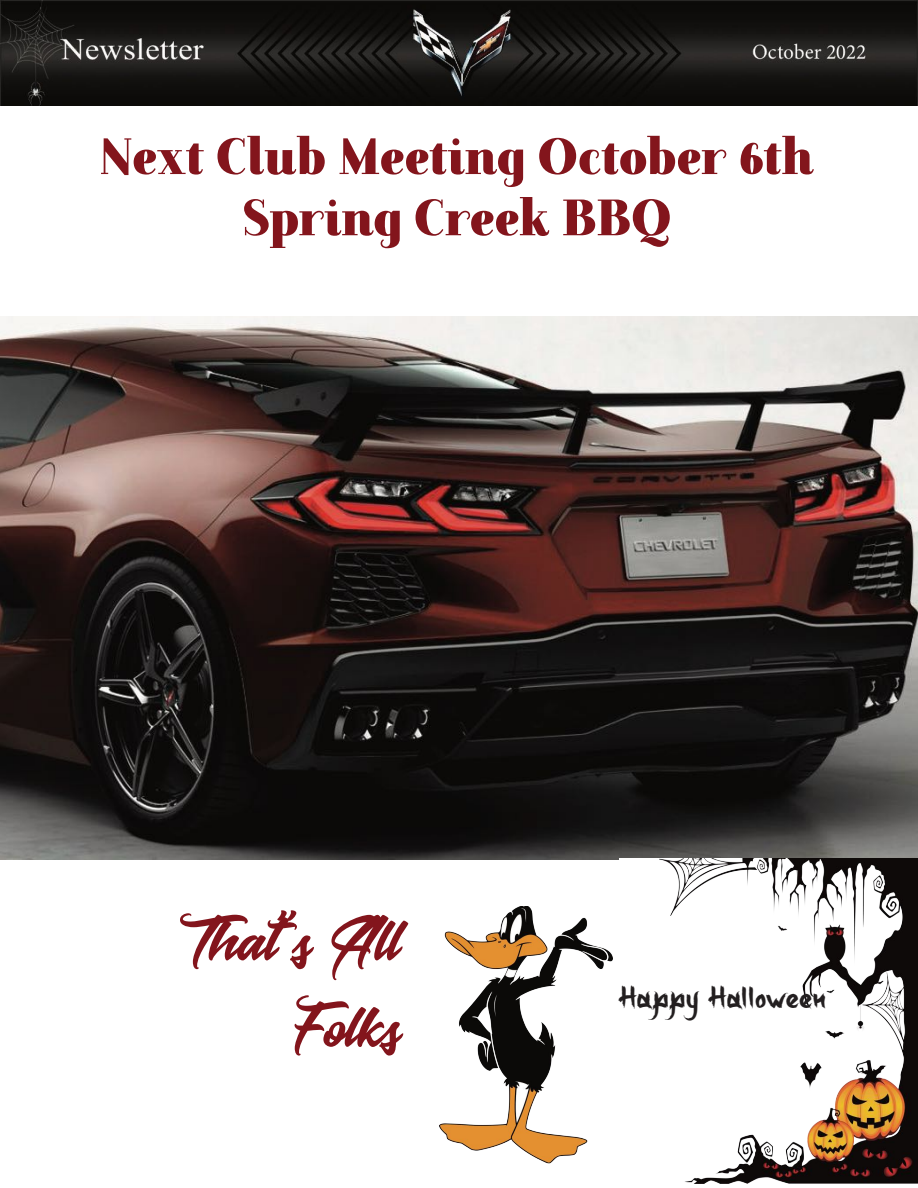
<style>
.page{position:relative;width:918px;height:1188px;background:#fff}
.page>*{position:absolute;margin:0;border:0;box-sizing:border-box;transform-origin:0 0}
.t1{font:72px "Baksoda";color:#83151c}
.t2{font:900 51px/61.2px "Farewell Angelina";color:#83151c;text-align:center}
.t3{font:36px "Spooky Ghoster";color:#231f20}
</style>
<div class="page">
<img style="left:0;top:317px;width:918px;height:542px">
<img style="left:440px;top:906px;width:173px;height:257px">
<img style="left:619px;top:858px;width:299px;height:326px">
<img style="left:0;top:0;width:918px;height:105px">
<p class="t2" style="left:100px;top:126px;width:716px">Next Club Meeting October 6th<br>Spring Creek BBQ</p>
<p class="t1" style="left:180px;top:915px;width:221px">That’’s All</p>
<p class="t1" style="left:295px;top:1001px;width:107px">Folks</p>
<p class="t3" style="left:619px;top:985px;width:210px">Happy Halloween</p>
</div>
